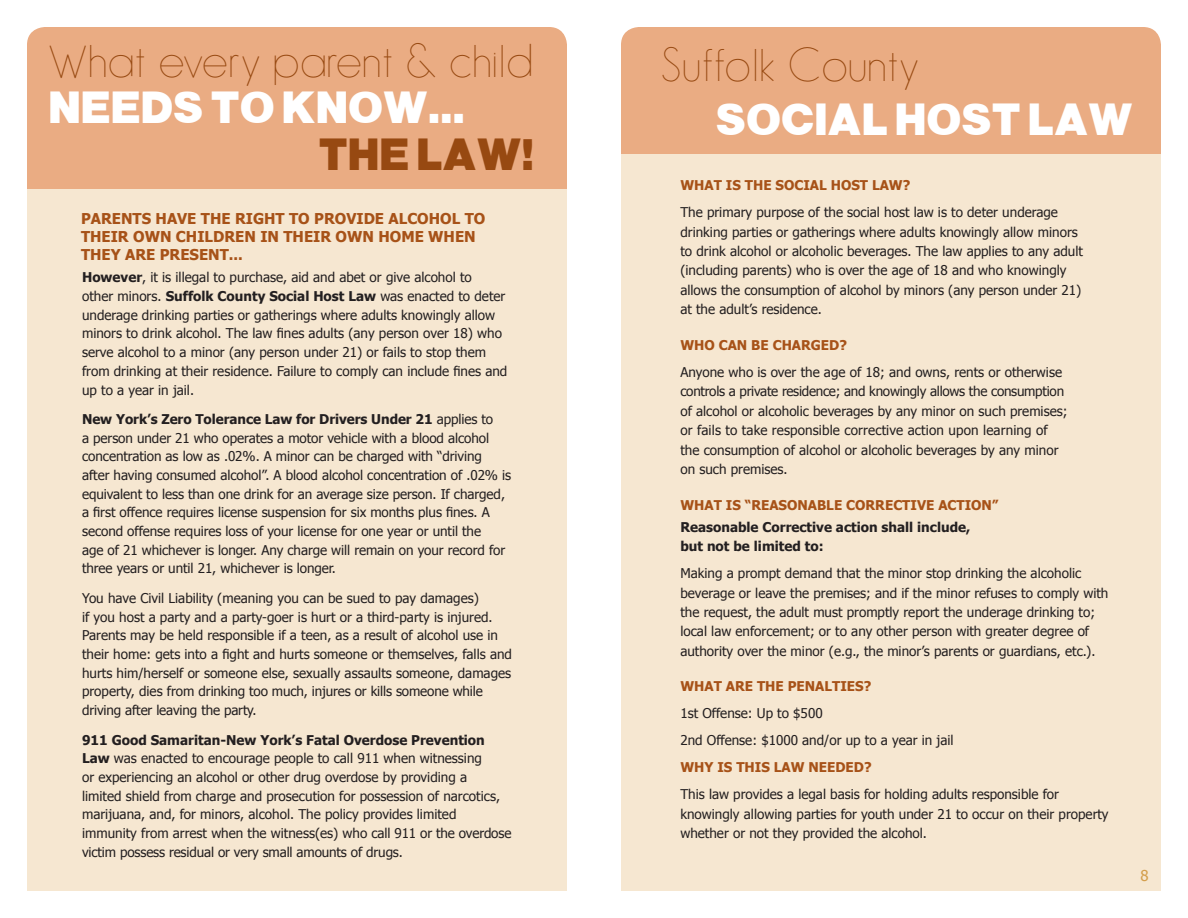
<style>
.page{position:relative;width:1188px;height:918px;background:#fff}
.page>*{position:absolute;margin:0;border:0;box-sizing:border-box;transform-origin:0 0}
.t1{font:44.85px "Alpist";color:#fff}
.t2{font:44.85px "Alpist";color:#974911}
.t3{font:40.35px "Land C Hairline";color:#974911}
.t4{font:700 15px/18px "Tahoma";color:#a75218}
.t5{font:15px "Tahoma";color:#d49e4b}
.t6{font:13.5px/18.8px "Tahoma";color:#231f20}
.t7{font:700 13.5px "Tahoma";color:#a75218}
.t8{font:700 13.5px/19.4px "Tahoma";color:#231f20}
.s1{font-weight:700}
</style>
<div class="page">
<div style="left:27px;top:27px;width:540px;height:210px;background:#eaac83;border-radius:18px"></div>
<div style="left:27px;top:189px;width:540px;height:702px;background:#f6e7d1"></div>
<div style="left:621px;top:27px;width:540px;height:199px;background:#eaac83;border-radius:18px"></div>
<div style="left:621px;top:154px;width:540px;height:737px;background:#f6e7d1"></div>
<p class="t3" style="left:48px;top:36px;width:487px">What every parent &amp; child</p>
<p class="t1" style="left:48px;top:82px;width:418px">NEEDS TO KNOW...</p>
<p class="t2" style="left:318px;top:128px;width:217px">THE LAW!</p>
<p class="t4" style="left:81px;top:209px;width:406px">PARENTS HAVE THE RIGHT TO PROVIDE ALCOHOL TO<br>THEIR OWN CHILDREN IN THEIR OWN HOME WHEN<br>THEY ARE PRESENT...</p>
<p class="t6" style="left:82px;top:268px;width:427px"><span class="s1">However</span>, it is illegal to purchase, aid and abet or give alcohol to<br>other minors. <span class="s1">Suffolk County Social Host Law</span> was enacted to deter underage drinking parties or gatherings where adults knowingly allow minors to drink alcohol. The law fines adults (any person over 18) who serve alcohol to a minor (any person under 21) or fails to stop them from drinking at their residence. Failure to comply can include fines and up to a year in jail.</p>
<p class="t6" style="left:82px;top:409px;width:431px"><span class="s1">New York’s Zero Tolerance Law for Drivers Under 21</span> applies to<br>a person under 21 who operates a motor vehicle with a blood alcohol concentration as low as .02%. A minor can be charged with “driving after having consumed alcohol”. A blood alcohol concentration of .02% is equivalent to less than one drink for an average size person. If charged, a first offence requires license suspension for six months plus fines. A second offense requires loss of your license for one year or until the<br>age of 21 whichever is longer. Any charge will remain on your record for three years or until 21, whichever is longer.</p>
<p class="t6" style="left:82px;top:588px;width:431px">You have Civil Liability (meaning you can be sued to pay damages)<br>if you host a party and a party-goer is hurt or a third-party is injured.<br>Parents may be held responsible if a teen, as a result of alcohol use in their home: gets into a fight and hurts someone or themselves, falls and hurts him/herself or someone else, sexually assaults someone, damages property, dies from drinking too much, injures or kills someone while driving after leaving the party.</p>
<p class="t6" style="left:82px;top:730px;width:431px"><span class="s1">911 Good Samaritan-New York’s Fatal Overdose Prevention Law</span> was enacted to encourage people to call 911 when witnessing<br>or experiencing an alcohol or other drug overdose by providing a<br>limited shield from charge and prosecution for possession of narcotics, marijuana, and, for minors, alcohol. The policy provides limited immunity from arrest when the witness(es) who call 911 or the overdose victim possess residual or very small amounts of drugs.</p>
<p class="t3" style="left:661px;top:40px;width:260px">Suffolk County</p>
<p class="t1" style="left:715px;top:93px;width:418px">SOCIAL HOST LAW</p>
<p class="t7" style="left:680px;top:177px;width:231px">WHAT IS THE SOCIAL HOST LAW?</p>
<p class="t6" style="left:680px;top:202px;width:404px;line-height:19.4px">The primary purpose of the social host law is to deter underage drinking parties or gatherings where adults knowingly allow minors to drink alcohol or alcoholic beverages. The law applies to any adult (including parents) who is over the age of 18 and who knowingly allows the consumption of alcohol by minors (any person under 21) at the adult’s residence.</p>
<p class="t7" style="left:680px;top:336px;width:168px">WHO CAN BE CHARGED?</p>
<p class="t6" style="left:680px;top:362px;width:389px;line-height:19.4px">Anyone who is over the age of 18; and owns, rents or otherwise controls a private residence; and knowingly allows the consumption of alcohol or alcoholic beverages by any minor on such premises; or fails to take responsible corrective action upon learning of the consumption of alcohol or alcoholic beverages by any minor on such premises.</p>
<p class="t7" style="left:680px;top:496px;width:320px">WHAT IS “REASONABLE CORRECTIVE ACTION”</p>
<p class="t8" style="left:680px;top:517px;width:291px">Reasonable Corrective action shall include, but not be limited to:</p>
<p class="t6" style="left:680px;top:563px;width:430px;line-height:19.4px">Making a prompt demand that the minor stop drinking the alcoholic beverage or leave the premises; and if the minor refuses to comply with the request, the adult must promptly report the underage drinking to; local law enforcement; or to any other person with greater degree of authority over the minor (e.g., the minor’s parents or guardians, etc.).</p>
<p class="t7" style="left:680px;top:678px;width:192px">WHAT ARE THE PENALTIES?</p>
<p class="t6" style="left:680px;top:704px;width:144px">1st Offense: Up to $500</p>
<p class="t6" style="left:680px;top:731px;width:275px">2nd Offense: $1000 and/or up to a year in jail</p>
<p class="t7" style="left:680px;top:759px;width:193px">WHY IS THIS LAW NEEDED?</p>
<p class="t6" style="left:680px;top:784px;width:430px;line-height:19.4px">This law provides a legal basis for holding adults responsible for knowingly allowing parties for youth under 21 to occur on their property whether or not they provided the alcohol.</p>
<p class="t5" style="left:1140px;top:866px;width:10px">8</p>
</div>
